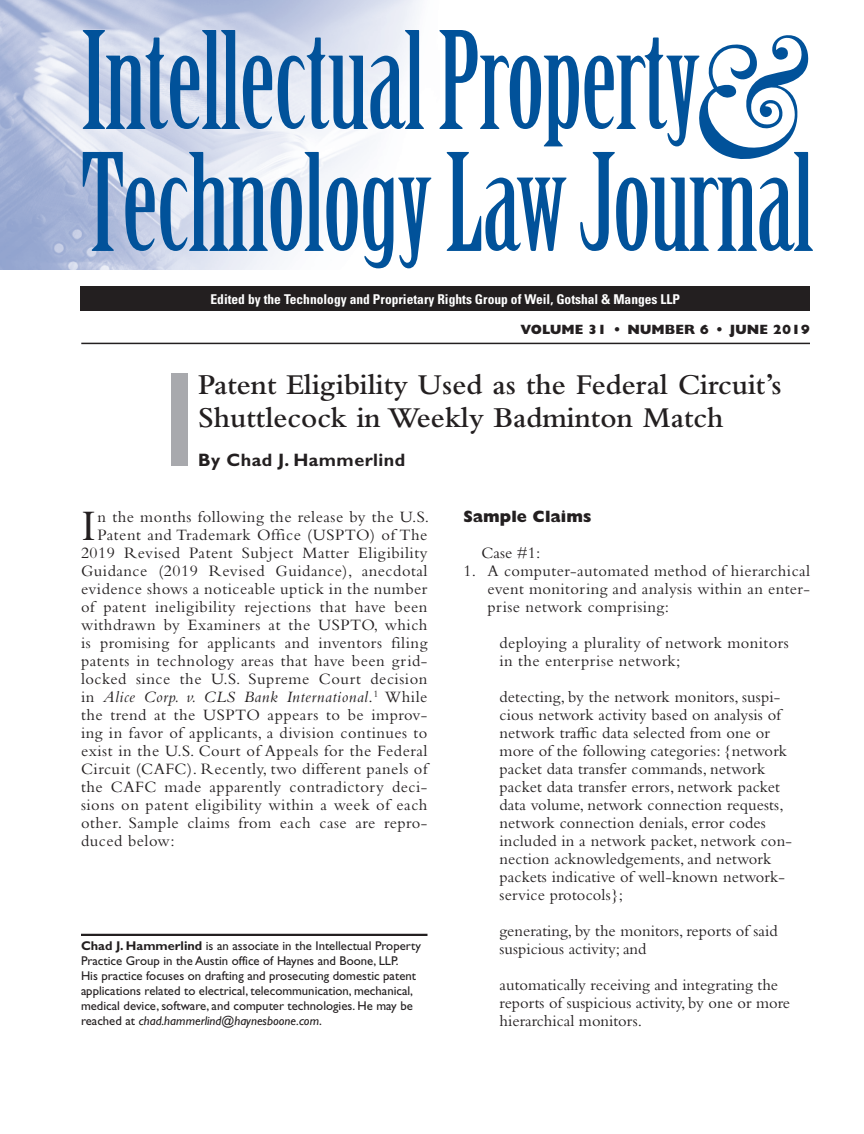
<style>
.page{position:relative;width:864px;height:1134px;background:#fff}
.page>*{position:absolute;margin:0;border:0;box-sizing:border-box;transform-origin:0 0}
.t1{font:132px/121.9px "Birch Std";letter-spacing:-.01em;color:#01529a}
.Textdrop{font:45.45px "Bembo Std";color:#231f20}
.Article_Title1{font:600 30px/33px "Bembo Std";color:#231f20}
.Authors1{font:700 18px "Gill Sans Std";letter-spacing:.025em;color:#231f20}
.Textdrop-2{font:16.5px "Bembo Std";letter-spacing:.03em;color:#231f20}
.Extract{font:16.5px/18px "Bembo Std";letter-spacing:.01em;color:#231f20}
.NList_dot_numeric3{font:16.5px/18px "Bembo Std";letter-spacing:.025em;color:#231f20;text-align:justify}
.Extract1{font:16.5px/18px "Bembo Std";letter-spacing:.025em;color:#231f20}
.Textdrop-3{font:italic 16.5px "Bembo Std";letter-spacing:.03em;color:#231f20}
.HeadA{font:800 16.5px "Gill Sans Std";color:#231f20}
.t2{font:700 condensed 13.5px "Univers LT Std";color:#fff}
.t3{font:800 13.5px "Gill Sans Std";letter-spacing:.01em;color:#231f20}
.Author_Bio{font:12.75px/15px "Gill Sans Std";color:#231f20}
.s1{font-style:normal}
.s2{font-weight:700}
.s3{font-style:italic}
</style>
<div class="page">
<img style="left:0;top:0;width:420px;height:269px">
<hr style="left:81px;top:343px;width:729px;height:1px;background:#231f20">
<div style="left:81px;top:286px;width:729px;height:25px;background:#231f20"></div>
<div style="left:171px;top:374px;width:17px;height:62px;background:#a8a9ad"></div>
<div style="left:171px;top:434px;width:17px;height:32px;background:#a8a9ad"></div>
<hr style="left:81px;top:934px;width:347px;height:2px;background:#231f20">
<h1 class="t1" style="left:81px;top:23px;width:734px">Intellectual Property<br>Technology Law Journal</h1>
<p class="t2" style="left:211px;top:290px;width:471px">Edited by the Technology and Proprietary Rights Group of Weil, Gotshal &amp; Manges LLP</p>
<p class="t3" style="left:521px;top:321px;width:291px">VOLUME 31 • NUMBER 6 • JUNE 2019</p>
<p class="Article_Title1" style="left:198px;top:368px;width:585px">Patent Eligibility Used as the Federal Circuit’s<br>Shuttlecock in Weekly Badminton Match</p>
<p class="Authors1" style="left:198px;top:449px;width:209px">By Chad J. Hammerlind</p>
<p class="Textdrop" style="left:81px;top:499px;width:17px">I</p>
<p class="Textdrop-2" style="left:98px;top:507px;width:333px">n the months following the release by the U.S.</p>
<p class="Textdrop-2" style="left:98px;top:525px;width:331px">Patent and Trademark Office (USPTO) of The</p>
<p class="Textdrop-2" style="left:81px;top:543px;width:348px">2019 Revised Patent Subject Matter Eligibility</p>
<p class="Textdrop-2" style="left:81px;top:561px;width:348px">Guidance (2019 Revised Guidance), anecdotal</p>
<p class="Textdrop-2" style="left:81px;top:579px;width:348px">evidence shows a noticeable uptick in the number</p>
<p class="Textdrop-2" style="left:81px;top:597px;width:348px">of patent ineligibility rejections that have been</p>
<p class="Textdrop-2" style="left:81px;top:615px;width:348px">withdrawn by Examiners at the USPTO, which</p>
<p class="Textdrop-2" style="left:81px;top:633px;width:348px">is promising for applicants and inventors filing</p>
<p class="Textdrop-2" style="left:81px;top:651px;width:348px">patents in technology areas that have been grid-</p>
<p class="Textdrop-2" style="left:81px;top:669px;width:348px">locked since the U.S. Supreme Court decision</p>
<p class="Textdrop-3" style="left:81px;top:687px;width:348px"><span class="s1">in</span> Alice Corp. v. CLS Bank International<span class="s1">.</span><sup>1</sup> <span class="s1">While</span></p>
<p class="Textdrop-2" style="left:81px;top:705px;width:348px">the trend at the USPTO appears to be improv-</p>
<p class="Textdrop-2" style="left:81px;top:723px;width:348px">ing in favor of applicants, a division continues to</p>
<p class="Textdrop-2" style="left:81px;top:741px;width:348px">exist in the U.S. Court of Appeals for the Federal</p>
<p class="Textdrop-2" style="left:81px;top:759px;width:348px">Circuit (CAFC). Recently, two different panels of</p>
<p class="Textdrop-2" style="left:81px;top:777px;width:348px">the CAFC made apparently contradictory deci-</p>
<p class="Textdrop-2" style="left:81px;top:795px;width:348px">sions on patent eligibility within a week of each</p>
<p class="Textdrop-2" style="left:81px;top:813px;width:348px">other. Sample claims from each case are repro-</p>
<p class="Textdrop-2" style="left:81px;top:831px;width:95px">duced below:</p>
<p class="Author_Bio" style="left:81px;top:938px;width:341px"><span class="s2">Chad J. Hammerlind</span> is an associate in the Intellectual Property Practice Group in the Austin office of Haynes and Boone, LLP.<br>His practice focuses on drafting and prosecuting domestic patent applications related to electrical, telecommunication, mechanical, medical device, software, and computer technologies. He may be reached at <span class="s3">chad.hammerlind@haynesboone.com</span>.</p>
<p class="HeadA" style="left:464px;top:507px;width:129px">Sample Claims</p>
<p class="Extract1" style="left:482px;top:544px;width:60px">Case #1:</p>
<p class="NList_dot_numeric3" style="left:488px;top:562px;width:324px;text-indent:-24px">1. A computer-automated method of hierarchical event monitoring and analysis within an enter&shy;prise network comprising:</p>
<p class="Extract1" style="left:500px;top:634px;width:291px">deploying a plurality of network monitors in the enterprise network;</p>
<p class="Extract" style="left:500px;top:688px;width:294px">detecting, by the network monitors, suspi&shy;cious network activity based on analysis of network traffic data selected from one or more of the following categories: {network packet data transfer commands, network packet data transfer errors, network packet data volume, network connection requests, network connection denials, error codes included in a network packet, network con&shy;nection acknowledgements, and network packets indicative of well-known network&shy;service protocols};</p>
<p class="Extract" style="left:500px;top:922px;width:280px">generating, by the monitors, reports of said suspicious activity; and</p>
<p class="Extract" style="left:500px;top:976px;width:292px">automatically receiving and integrating the reports of suspicious activity, by one or more hierarchical monitors.</p>
</div>
